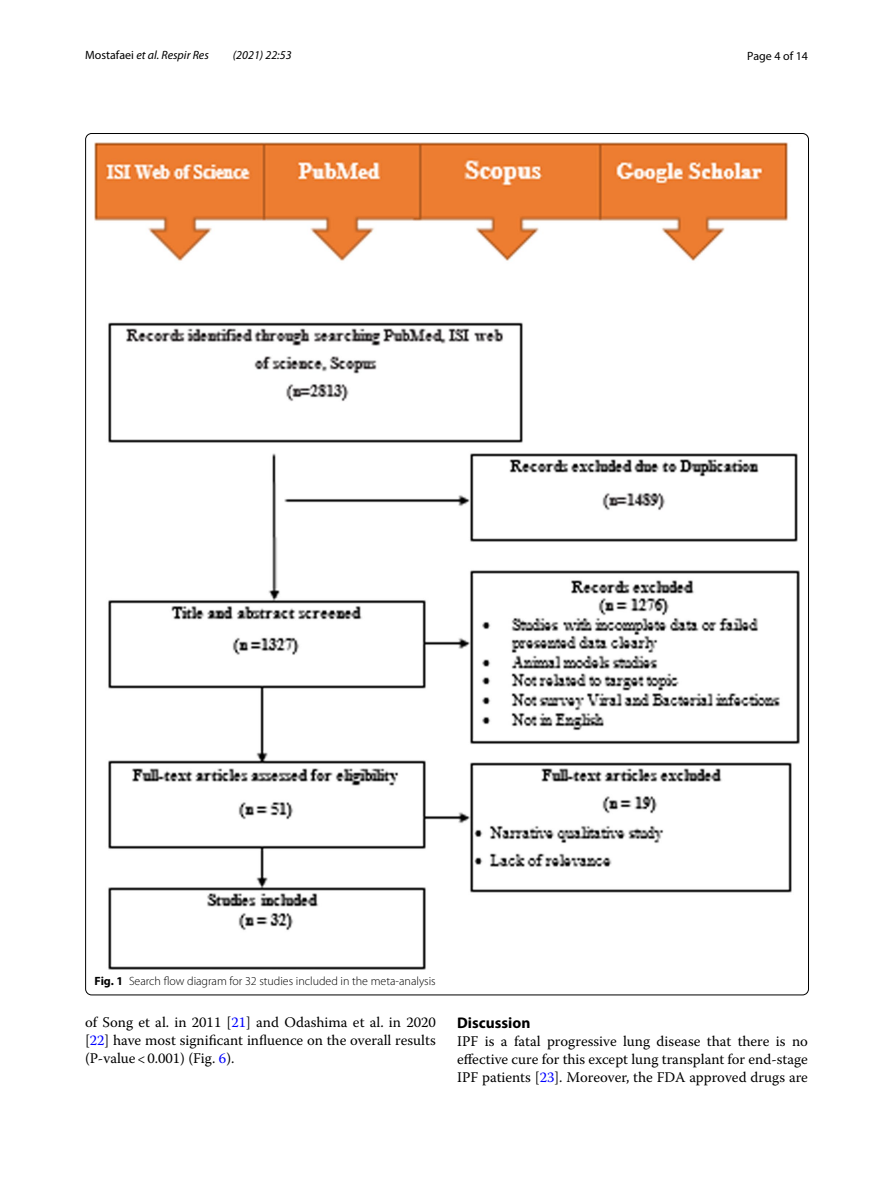
<style>
.page{position:relative;width:893px;height:1187px;background:#fff}
.page>*{position:absolute;margin:0;border:0;box-sizing:border-box;transform-origin:0 0}
.t1{font:700 15.45px "Myriad Pro";color:#000}
.t2{font:14.7px/18px "Warnock Pro";color:#000;text-align:justify}
.t3{font:300 12px "Myriad Pro";color:#000}
.t4{font:italic 12px "Myriad Pro";color:#000}
.t5{font:12px "Myriad Pro";color:#000}
.s1{font-style:normal}
.s2{font-weight:700}
.s3{color:#00f}
</style>
<div class="page">
<img style="left:94px;top:142px;width:706px;height:827px">
<p class="t4" style="left:85px;top:48px;width:125px"><span class="s1">Mostafaei</span> et al. Respir Res</p>
<p class="t4" style="left:233px;top:48px;width:60px">(2021) 22:53</p>
<p class="t5" style="left:747px;top:48px;width:62px">Page 4 of 14</p>
<p class="t3" style="left:95px;top:973px;width:343px"><span class="s2">Fig. 1</span> Search flow diagram for 32 studies included in the meta-analysis</p>
<p class="t2" style="left:85px;top:1013px;width:352px">of Song et al. in 2011 [<span class="s3">21</span>] and Odashima et al. in 2020 [<span class="s3">22</span>] have most significant influence on the overall results (P-value&lt;0.001) (Fig. <span class="s3">6</span>).</p>
<p class="t1" style="left:457px;top:1012px;width:75px">Discussion</p>
<p class="t2" style="left:457px;top:1031px;width:352px">IPF is a fatal progressive lung disease that there is no effective cure for this except lung transplant for end-stage IPF patients [<span class="s3">23</span>]. Moreover, the FDA approved drugs are</p>
</div>
